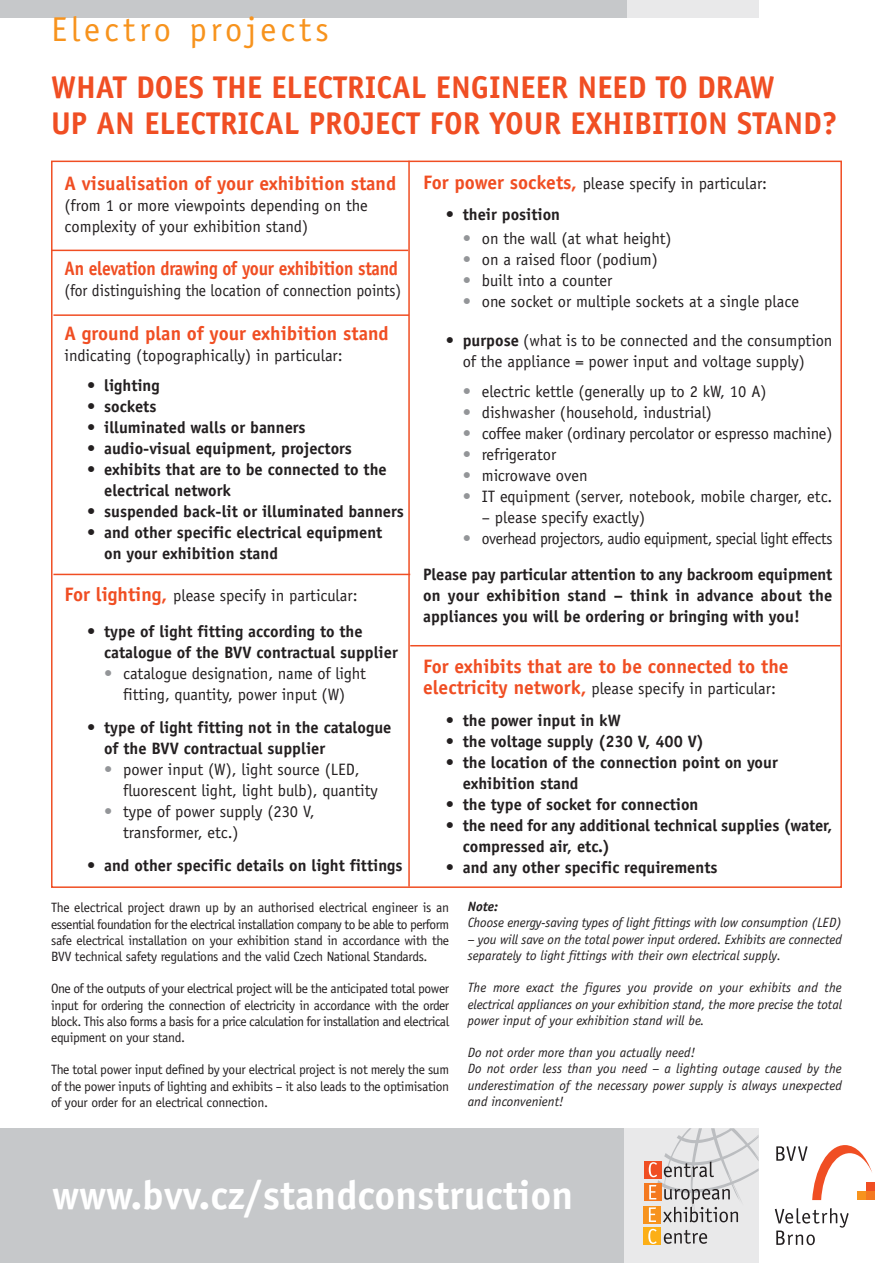
<style>
.page{position:relative;width:893px;height:1263px;background:#fff}
.page>*{position:absolute;margin:0;border:0;box-sizing:border-box;transform-origin:0 0}
.t1{font:700 40.5px "Officina Sans CE";color:#fff}
.t2{font:34.5px "Officina Sans CE";letter-spacing:.12em;color:#f7931d}
.t3{font:700 31.5px/36px "Officina Sans CE";color:#f04e23}
.t4{font:700 19.5px "Officina Sans CE";color:#f04e23}
.t5{font:700 19.5px "Officina Sans CE";color:#f04e23;scale:.9 1}
.t6{font:16.5px/21px "Officina Sans CE";color:#231f20}
.t7{font:700 16.5px/21px "Officina Sans CE";color:#231f20}
.t8{font:16.5px/36px "Officina Sans CE";letter-spacing:-.02em;color:#231f20;text-align:right;scale:.95 1}
.t9{font:16.5px "Officina Sans CE";color:#231f20;scale:.95 1}
.t10{font:13.5px/16.2px "Officina Sans CE";letter-spacing:-.02em;color:#231f20;text-align:justify}
.t11{font:italic 13.5px/16.2px "Officina Sans CE";color:#231f20}
.t12{font:italic 700 13.5px "Officina Sans CE";color:#231f20}
.s1{font-weight:700;font-size:19.5px;color:#f04e23}
.s2{font-weight:400}
.s3{color:#939598}
.s4{font-weight:700}
</style>
<div class="page">
<hr style="left:408px;top:161px;width:2px;height:726px;background:#f04e23">
<hr style="left:410px;top:645px;width:430px;height:1px;background:#f04e23">
<hr style="left:53px;top:574px;width:357px;height:1px;background:#f04e23">
<hr style="left:53px;top:314px;width:356px;height:2px;background:#f04e23">
<hr style="left:51px;top:250px;width:357px;height:1px;background:#f04e23">
<div style="left:0;top:1128px;width:680px;height:135px;background:#c6c8ca"></div>
<svg style="left:775px;top:1208px;width:74px;height:37px"></svg>
<div style="left:866px;top:1191px;width:9px;height:9px;background:#f47920"></div>
<div style="left:866px;top:1182px;width:9px;height:9px;background:#f04e23"></div>
<svg style="left:776px;top:1145px;width:96px;height:55px"></svg>
<div style="left:624px;top:1128px;width:135px;height:135px;background:#e9e9ea"></div>
<div style="left:644px;top:1161px;width:18px;height:17px;background:#f04e23"></div>
<div style="left:644px;top:1183px;width:17px;height:18px;background:#f47920"></div>
<svg style="left:664px;top:1230px;width:43px;height:14px"></svg>
<div style="left:644px;top:1228px;width:17px;height:17px;background:#fcaf17"></div>
<svg style="left:648px;top:1229px;width:9px;height:15px"></svg>
<svg style="left:644px;top:1206px;width:17px;height:17px"></svg>
<svg style="left:649px;top:1128px;width:110px;height:94px"></svg>
<div style="left:0;top:0;width:504px;height:17px;background:#c6c8ca"></div>
<div style="left:624px;top:0;width:135px;height:17px;background:#e9e9ea"></div>
<div style="left:489px;top:0;width:138px;height:17px;background:#c6c8ca"></div>
<h2 class="t2" style="left:51px;top:16px;width:279px">Electro projects</h2>
<h3 class="t3" style="left:51px;top:72px;width:788px">WHAT DOES THE ELECTRICAL ENGINEER NEED TO DRAW<br>UP AN ELECTRICAL PROJECT FOR YOUR EXHIBITION STAND?</h3>
<p class="t6" style="left:423px;top:174px;width:345px"><span class="s1">For power sockets,</span> please specify in particular:</p>
<p class="t7" style="left:446px;top:205px;width:116px"><span class="s2">•</span> their position</p>
<p class="t6" style="left:463px;top:229px;width:210px"><span class="s3">•</span> on the wall (at what height)</p>
<p class="t6" style="left:463px;top:250px;width:197px"><span class="s3">•</span> on a raised floor (podium)</p>
<p class="t6" style="left:463px;top:271px;width:151px"><span class="s3">•</span> built into a counter</p>
<p class="t6" style="left:463px;top:292px;width:338px"><span class="s3">•</span> one socket or multiple sockets at a single place</p>
<p class="t6" style="left:463px;top:331px;width:371px;text-indent:-17px">• <span class="s4">purpose</span> (what is to be connected and the consumption of the appliance = power input and voltage supply)</p>
<p class="t6" style="left:463px;top:382px;width:305px"><span class="s3">•</span> electric kettle (generally up to 2 kW, 10 A)</p>
<p class="t6" style="left:463px;top:403px;width:251px"><span class="s3">•</span> dishwasher (household, industrial)</p>
<p class="t6" style="left:463px;top:424px;width:371px"><span class="s3">•</span> coffee maker (ordinary percolator or espresso machine)</p>
<p class="t6" style="left:463px;top:445px;width:95px"><span class="s3">•</span> refrigerator</p>
<p class="t6" style="left:463px;top:466px;width:126px"><span class="s3">•</span> microwave oven</p>
<p class="t6" style="left:463px;top:487px;width:371px"><span class="s3">•</span> IT equipment (server, notebook, mobile charger, etc.</p>
<p class="t6" style="left:482px;top:508px;width:165px">– please specify exactly)</p>
<p class="t8" style="left:423px;top:522px;width:432px"><span class="s3">•</span> overhead projectors, audio equipment, special light effects<br><span class="s4">Please pay particular attention to any backroom equipment</span></p>
<p class="t7" style="left:423px;top:586px;width:411px">on your exhibition stand – think in advance about the appliances you will be ordering or bringing with you!</p>
<p class="t4" style="left:423px;top:659px;width:367px">For exhibits that are to be connected to the</p>
<p class="t6" style="left:423px;top:679px;width:354px"><span class="s1">electricity network,</span> please specify in particular:</p>
<p class="t7" style="left:446px;top:711px;width:177px">• the power input in kW</p>
<p class="t7" style="left:446px;top:732px;width:260px">• the voltage supply (230 V, 400 V)</p>
<p class="t7" style="left:463px;top:753px;width:317px;text-indent:-17px">• the location of the connection point on your exhibition stand</p>
<p class="t7" style="left:446px;top:795px;width:254px">• the type of socket for connection</p>
<p class="t7" style="left:463px;top:816px;width:371px;text-indent:-17px">• the need for any additional technical supplies (water, compressed air, etc.)</p>
<p class="t7" style="left:446px;top:858px;width:273px">• and any other specific requirements</p>
<p class="t12" style="left:468px;top:902px;width:32px">Note:</p>
<p class="t11" style="left:468px;top:916px;width:376px">Choose energy-saving types of light fittings with low consumption (LED)</p>
<p class="t11" style="left:468px;top:932px;width:376px">– you will save on the total power input ordered. Exhibits are connected separately to light fittings with their own electrical supply.</p>
<p class="t11" style="left:468px;top:981px;width:376px;text-align:justify">The more exact the figures you provide on your exhibits and the electrical appliances on your exhibition stand, the more precise the total power input of your exhibition stand will be.</p>
<p class="t11" style="left:468px;top:1045px;width:376px">Do not order more than you actually need!<br>Do not order less than you need – a lighting outage caused by the underestimation of the necessary power supply is always unexpected and inconvenient!</p>
<p class="t4" style="left:65px;top:176px;width:333px">A visualisation of your exhibition stand</p>
<p class="t6" style="left:65px;top:196px;width:305px">(from 1 or more viewpoints depending on the complexity of your exhibition stand)</p>
<p class="t5" style="left:65px;top:261px;width:372px">An elevation drawing of your exhibition stand</p>
<p class="t9" style="left:65px;top:284px;width:356px">(for distinguishing the location of connection points)</p>
<p class="t4" style="left:65px;top:326px;width:326px">A ground plan of your exhibition stand</p>
<p class="t6" style="left:65px;top:346px;width:280px">indicating (topographically) in particular:</p>
<p class="t7" style="left:87px;top:376px;width:74px"><span class="s2">•</span> lighting</p>
<p class="t7" style="left:87px;top:397px;width:71px"><span class="s2">•</span> sockets</p>
<p class="t7" style="left:87px;top:418px;width:220px"><span class="s2">•</span> illuminated walls or banners</p>
<p class="t7" style="left:87px;top:439px;width:266px"><span class="s2">•</span> audio-visual equipment, projectors</p>
<p class="t7" style="left:104px;top:460px;width:284px;text-indent:-17px"><span class="s2">•</span> exhibits that are to be connected to the electrical network</p>
<p class="t7" style="left:87px;top:502px;width:318px"><span class="s2">•</span> suspended back-lit or illuminated banners</p>
<p class="t7" style="left:104px;top:523px;width:280px;text-indent:-17px"><span class="s2">•</span> and other specific electrical equipment on your exhibition stand</p>
<p class="t6" style="left:65px;top:586px;width:295px"><span class="s1">For lighting,</span> please specify in particular:</p>
<p class="t7" style="left:104px;top:622px;width:295px;text-indent:-17px"><span class="s2">•</span> type of light fitting according to the catalogue of the BVV contractual supplier</p>
<p class="t6" style="left:104px;top:664px;width:263px;text-align:center"><span class="s3">•</span> catalogue designation, name of light fitting, quantity, power input (W)</p>
<p class="t7" style="left:104px;top:718px;width:289px;text-indent:-17px"><span class="s2">•</span> type of light fitting not in the catalogue of the BVV contractual supplier</p>
<p class="t6" style="left:123px;top:760px;width:256px;text-indent:-19px"><span class="s3">•</span> power input (W), light source (LED, fluorescent light, light bulb), quantity</p>
<p class="t6" style="left:123px;top:802px;width:193px;text-indent:-19px"><span class="s3">•</span> type of power supply (230 V, transformer, etc.)</p>
<p class="t7" style="left:87px;top:856px;width:317px"><span class="s2">•</span> and other specific details on light fittings</p>
<p class="t10" style="left:51px;top:901px;width:400px">The electrical project drawn up by an authorised electrical engineer is an essential foundation for the electrical installation company to be able to perform safe electrical installation on your exhibition stand in accordance with the BVV technical safety regulations and the valid Czech National Standards.</p>
<p class="t10" style="left:51px;top:982px;width:400px">One of the outputs of your electrical project will be the anticipated total power input for ordering the connection of electricity in accordance with the order block. This also forms a basis for a price calculation for installation and electrical equipment on your stand.</p>
<p class="t10" style="left:51px;top:1063px;width:400px">The total power input defined by your electrical project is not merely the sum of the power inputs of lighting and exhibits – it also leads to the optimisation of your order for an electrical connection.</p>
<h1 class="t1" style="left:52px;top:1180px;width:522px">www.bvv.cz/standconstruction</h1>
</div>
